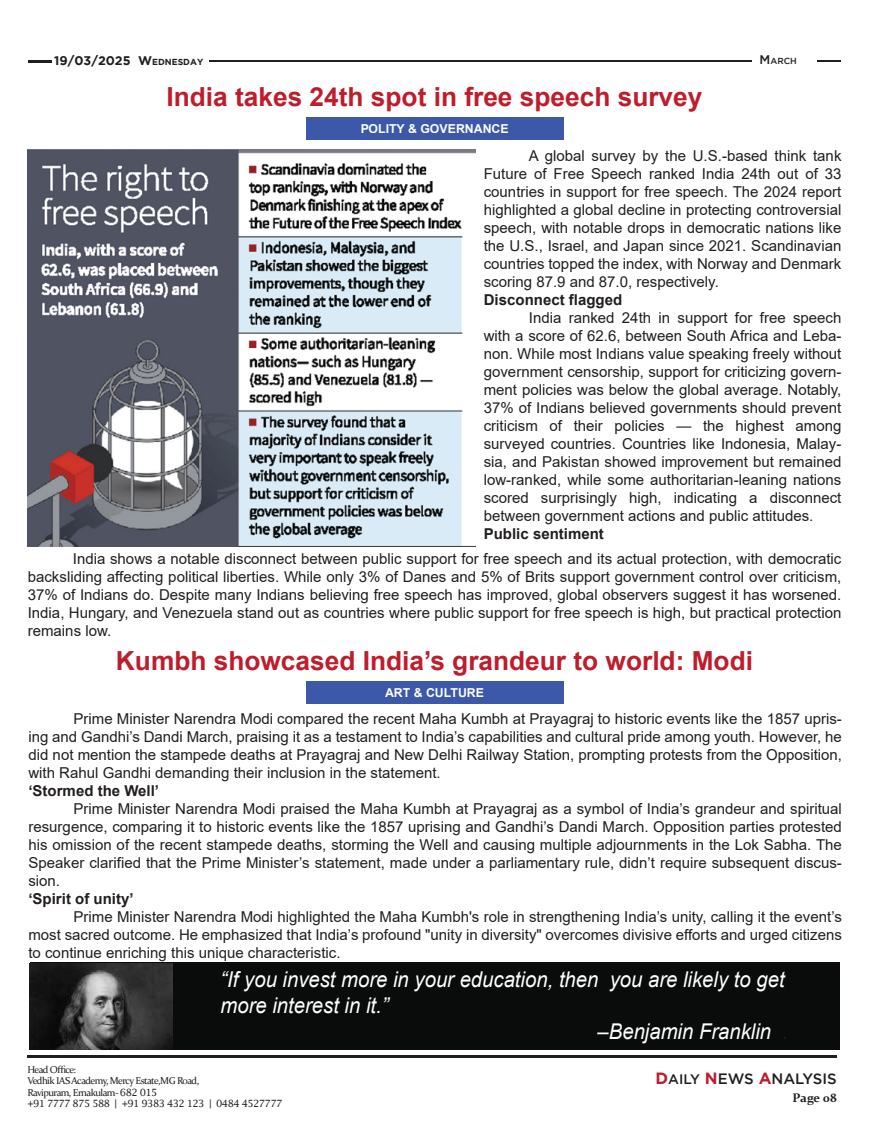
<style>
.page{position:relative;width:869px;height:1134px;background:#fff}
.page>*{position:absolute;margin:0;border:0;box-sizing:border-box;transform-origin:0 0}
.t1{font:700 26.25px "Arial";color:#be1d2c}
.t2{font:italic 21.75px "Arial";color:#fff;scale:.93 1}
.t3{font:15px/18px "Arial";color:#221e1f;text-align:justify}
.t4{font:700 15px "Arial";color:#221e1f}
.t5{font:500 15px "Gotham";color:#221e1f}
.t6{font:700 12.5px "Gotham";color:#221e1f}
.t7{font:700 12.5px "Constantia";letter-spacing:-.005em;color:#221e1f}
.t8{font:700 12.38px "Arial";color:#fff}
.t9{font:10px/11.2px "Constantia";letter-spacing:-.06em;color:#221e1f}
.t10{font:10px "Lucida Fax";letter-spacing:-.06em;color:#221e1f}
.t11{font:500 8.75px "Gotham";color:#221e1f}
.s1{font-size:8.75px}
.s2{font-size:12.5px}
.s3{color:#221e1f}
.s4{font-family:"Lucida Fax"}
.s5{font-weight:700;font-size:16.25px;color:#be1d2c}
.s6{font-size:13.75px}
</style>
<div class="page">
<hr style="left:27px;top:1056px;width:809px;height:2px;background:#221e1f">
<hr style="left:28px;top:60px;width:23px;height:2px;background:#221e1f">
<hr style="left:817px;top:60px;width:23px;height:2px;background:#221e1f">
<hr style="left:210px;top:61px;width:541px;height:1px;background:#221e1f">
<div style="left:30px;top:962px;width:809px;height:88px;background:#0a0b0b"></div>
<img style="left:30px;top:963px;width:142px;height:87px">
<div style="left:305px;top:117px;width:258px;height:22px;background:#3a57a7"></div>
<div style="left:305px;top:682px;width:258px;height:22px;background:#3a57a7"></div>
<img style="left:28px;top:149px;width:447px;height:398px">
<p class="t6" style="left:54px;top:54px;width:150px">19/03/2025 W<span class="s1">EDNESDAY</span></p>
<p class="t11" style="left:759px;top:56px;width:39px"><span class="s2">M</span>ARCH</p>
<h1 class="t1" style="left:166px;top:78px;width:537px">India takes 24th spot in free speech survey</h1>
<p class="t8" style="left:360px;top:119px;width:150px">POLITY &amp; GOVERNANCE</p>
<p class="t3" style="left:483px;top:146px;width:359px;text-indent:45px">A global survey by the U.S.-based think tank Future of Free Speech ranked India 24th out of 33 countries in support for free speech. The 2024 report highlighted a global decline in protecting controversial speech, with notable drops in democratic nations like the U.S., Israel, and Japan since 2021. Scandinavian countries topped the index, with Norway and Denmark scoring 87.9 and 87.0, respectively.</p>
<p class="t4" style="left:483px;top:289px;width:140px">Disconnect flagged</p>
<p class="t3" style="left:483px;top:308px;width:359px;text-indent:45px">India ranked 24th in support for free speech with a score of 62.6, between South Africa and Leba&shy;non. While most Indians value speaking freely without government censorship, support for criticizing govern&shy;ment policies was below the global average. Notably, 37% of Indians believed governments should prevent criticism of their policies — the highest among surveyed countries. Countries like Indonesia, Malay&shy;sia, and Pakistan showed improvement but remained low-ranked, while some authoritarian-leaning nations scored surprisingly high, indicating a disconnect between government actions and public attitudes.</p>
<p class="t4" style="left:483px;top:523px;width:122px">Public sentiment</p>
<p class="t3" style="left:28px;top:550px;width:814px;text-indent:45px">India shows a notable disconnect between public support for free speech and its actual protection, with democratic backsliding affecting political liberties. While only 3% of Danes and 5% of Brits support government control over criticism, 37% of Indians do. Despite many Indians believing free speech has improved, global observers suggest it has worsened.<br>India, Hungary, and Venezuela stand out as countries where public support for free speech is high, but practical protection remains low.</p>
<h1 class="t1" style="left:116px;top:642px;width:638px">Kumbh showcased India’s grandeur to world: Modi</h1>
<p class="t8" style="left:385px;top:684px;width:100px">ART &amp; CULTURE</p>
<p class="t3" style="left:28px;top:710px;width:814px;text-indent:45px">Prime Minister Narendra Modi compared the recent Maha Kumbh at Prayagraj to historic events like the 1857 upris&shy;ing and Gandhi’s Dandi March, praising it as a testament to India’s capabilities and cultural pride among youth. However, he did not mention the stampede deaths at Prayagraj and New Delhi Railway Station, prompting protests from the Opposition, with Rahul Gandhi demanding their inclusion in the statement.</p>
<p class="t4" style="left:28px;top:780px;width:132px">‘Stormed the Well’</p>
<p class="t3" style="left:28px;top:800px;width:814px;text-indent:45px">Prime Minister Narendra Modi praised the Maha Kumbh at Prayagraj as a symbol of India’s grandeur and spiritual resurgence, comparing it to historic events like the 1857 uprising and Gandhi’s Dandi March. Opposition parties protested his omission of the recent stampede deaths, storming the Well and causing multiple adjournments in the Lok Sabha. The Speaker clarified that the Prime Minister’s statement, made under a parliamentary rule, didn’t require subsequent discus&shy;sion.</p>
<p class="t4" style="left:28px;top:888px;width:107px">‘Spirit of unity’</p>
<p class="t3" style="left:28px;top:908px;width:814px;text-indent:45px">Prime Minister Narendra Modi highlighted the Maha Kumbh's role in strengthening India’s unity, calling it the event’s most sacred outcome. He emphasized that India’s profound "unity in diversity" overcomes divisive efforts and urged citizens to continue enriching this unique characteristic.</p>
<h2 class="t2" style="left:220px;top:965px;width:607px">“If you invest more in your education, then you are likely to get</h2>
<h2 class="t2" style="left:220px;top:991px;width:182px">more interest in it.”</h2>
<h2 class="t2" style="left:597px;top:1017px;width:206px">–Benjamin Franklin <span class="s3">.</span></h2>
<p class="t9" style="left:27px;top:1064px;width:173px">Head Office:<br>Vedhik IAS Academy, Mercy Estate,MG Road,<br>Ravipuram, Ernakulam- <span class="s4">682 015</span></p>
<p class="t10" style="left:27px;top:1097px;width:256px">+91 7777 875 588 | +91 9383 432 123 | 0484 4527777</p>
<p class="t5" style="left:655px;top:1070px;width:183px"><span class="s5">D</span><span class="s6">AILY</span> <span class="s5">N</span>EWS <span class="s5">A</span>NALYSIS</p>
<p class="t7" style="left:792px;top:1089px;width:46px">Page 08</p>
</div>
